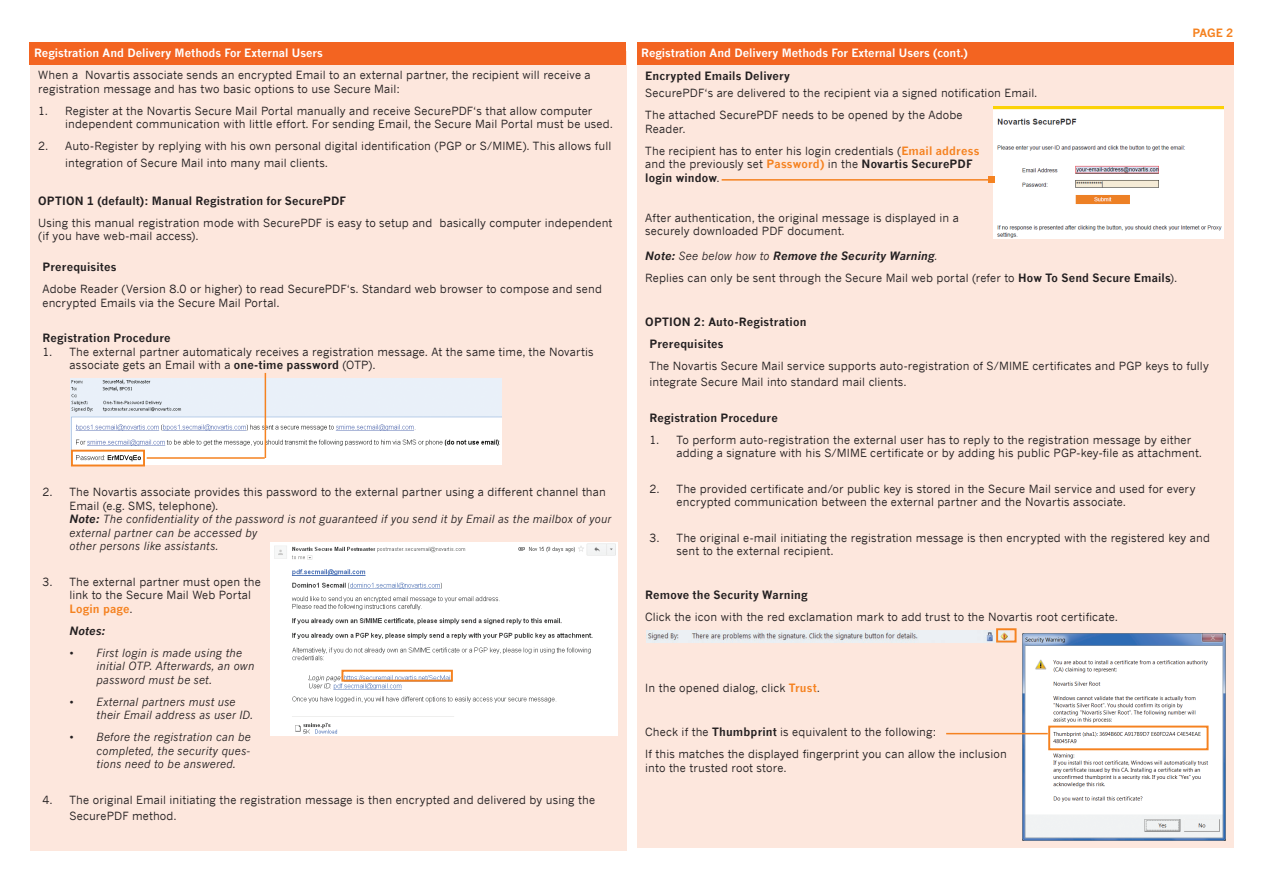
<style>
.page{position:relative;width:1263px;height:893px;background:#fff}
.page>*{position:absolute;margin:0;border:0;box-sizing:border-box;transform-origin:0 0}
.Fliesstext{font:11.25px/13.5px "News Gothic";letter-spacing:.01em;color:#231f20}
.t1{font:italic 11.25px/13.5px "News Gothic";letter-spacing:.015em;color:#231f20}
.Fliesstext-2{font:700 11.25px "News Gothic";letter-spacing:.015em;color:#231f20}
.h2-white{font:700 11.25px "News Gothic";color:#fff}
.Fliesstext-3{font:italic 700 11.25px "News Gothic";letter-spacing:.015em;color:#231f20}
.h2-orange{font:700 11.25px "News Gothic";color:#f58220}
.s1{font-weight:700}
.s2{font-style:normal}
.s3{font-weight:700;color:#f58220}
.s4{font-weight:400}
</style>
<div class="page">
<div style="left:30px;top:51px;width:596px;height:799px;background:#fde7dd"></div>
<div style="left:637px;top:48px;width:596px;height:799px;background:#fde7dd"></div>
<img style="left:70px;top:378px;width:432px;height:86px">
<div style="left:30px;top:43px;width:596px;height:22px;background:#f36421"></div>
<img style="left:271px;top:542px;width:346px;height:193px">
<div style="left:637px;top:43px;width:596px;height:22px;background:#f36421"></div>
<img style="left:994px;top:107px;width:230px;height:131px">
<img style="left:1023px;top:634px;width:202px;height:206px">
<img style="left:646px;top:630px;width:364px;height:12px">
<div style="left:71px;top:450px;width:74px;height:16px;border:2px solid #f58220"></div>
<hr style="left:265px;top:373px;width:1px;height:85px;background:#f58220">
<hr style="left:147px;top:457px;width:118px;height:2px;background:#f58220">
<div style="left:341px;top:670px;width:112px;height:12px;border:2px solid #f58220"></div>
<hr style="left:722px;top:179px;width:269px;height:2px;background:#f58220">
<svg style="left:988px;top:177px;width:6px;height:6px"></svg>
<div style="left:1048px;top:726px;width:160px;height:24px;border:2px solid #f58220"></div>
<hr style="left:946px;top:733px;width:102px;height:1px;background:#f58220">
<div style="left:996px;top:628px;width:20px;height:14px;border:2px solid #f58220"></div>
<p class="h2-white" style="left:34px;top:44px;width:290px">Registration And Delivery Methods For External Users</p>
<p class="h2-white" style="left:641px;top:44px;width:328px">Registration And Delivery Methods For External Users (cont.)</p>
<p class="h2-orange" style="left:1192px;top:24px;width:42px">PAGE 2</p>
<p class="Fliesstext" style="left:38px;top:68px;width:554px">When a Novartis associate sends an encrypted Email to an external partner, the recipient will receive a registration message and has two basic options to use Secure Mail:</p>
<p class="Fliesstext" style="left:65px;top:103px;width:549px;text-indent:-27px">1. Register at the Novartis Secure Mail Portal manually and receive SecurePDF‘s that allow computer independent communication with little effort. For sending Email, the Secure Mail Portal must be used.</p>
<p class="Fliesstext" style="left:65px;top:137px;width:547px;line-height:16.2px;text-indent:-27px">2. Auto-Register by replying with his own personal digital identification (PGP or S/MIME). This allows full integration of Secure Mail into many mail clients.</p>
<p class="Fliesstext-2" style="left:38px;top:191px;width:309px">OPTION 1 (default): Manual Registration for SecurePDF</p>
<p class="Fliesstext" style="left:38px;top:215px;width:576px">Using this manual registration mode with SecurePDF is easy to setup and basically computer independent (if you have web-mail access).</p>
<p class="Fliesstext-2" style="left:43px;top:258px;width:75px">Prerequisites</p>
<p class="Fliesstext" style="left:43px;top:282px;width:561px">Adobe Reader (Version 8.0 or higher) to read SecurePDF‘s. Standard web browser to compose and send encrypted Emails via the Secure Mail Portal.</p>
<p class="Fliesstext-2" style="left:43px;top:329px;width:130px">Registration Procedure</p>
<p class="Fliesstext" style="left:70px;top:345px;width:526px;text-indent:-27px">1. The external partner automaticaly receives a registration message. At the same time, the Novartis associate gets an Email with a <span class="s1">one-time password</span> (OTP).</p>
<p class="t1" style="left:70px;top:485px;width:543px;text-indent:-27px"><span class="s2">2. The Novartis associate provides this password to the external partner using a different channel than Email (e.g. SMS, telephone).<br></span><span class="s1">Note:</span> The confidentiality of the password is not guaranteed if you send it by Email as the mailbox of your external partner can be accessed by<br>other persons like assistants.</p>
<p class="Fliesstext" style="left:70px;top:574px;width:193px;text-indent:-27px">3. The external partner must open the link to the Secure Mail Web Portal<br><span class="s3">Login page</span>.</p>
<p class="Fliesstext-3" style="left:70px;top:621px;width:38px">Notes:</p>
<p class="t1" style="left:97px;top:645px;width:159px;text-indent:-27px">• First login is made using the initial OTP. Afterwards, an own password must be set.</p>
<p class="t1" style="left:97px;top:694px;width:158px;text-indent:-27px">• External partners must use their Email address as user ID.</p>
<p class="t1" style="left:97px;top:730px;width:156px;text-align:justify;text-indent:-27px">• Before the registration can be completed, the security ques&shy;tions need to be answered.</p>
<p class="Fliesstext" style="left:70px;top:791px;width:527px;line-height:16.2px;text-indent:-27px">4. The original Email initiating the registration message is then encrypted and delivered by using the<br>SecurePDF method.</p>
<p class="Fliesstext-2" style="left:645px;top:66px;width:146px">Encrypted Emails Delivery</p>
<p class="Fliesstext" style="left:645px;top:86px;width:393px">SecurePDF‘s are delivered to the recipient via a signed notification Email.</p>
<p class="Fliesstext" style="left:645px;top:108px;width:319px">The attached SecurePDF needs to be opened by the Adobe<br>Reader.</p>
<p class="Fliesstext" style="left:645px;top:143px;width:335px">The recipient has to enter his login credentials (<span class="s3">Email address </span>and the previously set <span class="s3">Password)</span> in the <span class="s1">Novartis SecurePDF login window</span>.</p>
<p class="Fliesstext" style="left:645px;top:210px;width:315px">After authentication, the original message is displayed in a securely downloaded PDF document.</p>
<p class="Fliesstext-3" style="left:645px;top:246px;width:293px">Note: <span class="s4">See below how to</span> Remove the Security Warning<span class="s4">.</span></p>
<p class="Fliesstext" style="left:645px;top:270px;width:533px">Replies can only be sent through the Secure Mail web portal (refer to <span class="s1">How To Send Secure Emails</span>).</p>
<p class="Fliesstext-2" style="left:645px;top:312px;width:163px">OPTION 2: Auto-Registration</p>
<p class="Fliesstext-2" style="left:649px;top:334px;width:75px">Prerequisites</p>
<p class="Fliesstext" style="left:649px;top:357px;width:561px;line-height:16.2px">The Novartis Secure Mail service supports auto-registration of S/MIME certificates and PGP keys to fully integrate Secure Mail into standard mail clients.</p>
<p class="Fliesstext-2" style="left:649px;top:408px;width:130px">Registration Procedure</p>
<p class="Fliesstext" style="left:676px;top:432px;width:527px;text-indent:-27px">1. To perform auto-registration the external user has to reply to the registration message by either adding a signature with his S/MIME certificate or by adding his public PGP-key-file as attachment.</p>
<p class="Fliesstext" style="left:676px;top:481px;width:520px;text-indent:-27px">2. The provided certificate and/or public key is stored in the Secure Mail service and used for every encrypted communication between the external partner and the Novartis associate.</p>
<p class="Fliesstext" style="left:676px;top:530px;width:535px;text-indent:-27px">3. The original e-mail initiating the registration message is then encrypted with the registered key and sent to the external recipient.</p>
<p class="Fliesstext-2" style="left:645px;top:585px;width:164px">Remove the Security Warning</p>
<p class="Fliesstext" style="left:645px;top:610px;width:474px">Click the icon with the red exclamation mark to add trust to the Novartis root certificate.</p>
<p class="Fliesstext" style="left:645px;top:681px;width:176px">In the opened dialog, click <span class="s3">Trust</span>.</p>
<p class="Fliesstext" style="left:645px;top:725px;width:292px">Check if the <span class="s1">Thumbprint</span> is equivalent to the following:</p>
<p class="Fliesstext" style="left:645px;top:747px;width:363px">If this matches the displayed fingerprint you can allow the inclusion into the trusted root store.</p>
</div>
